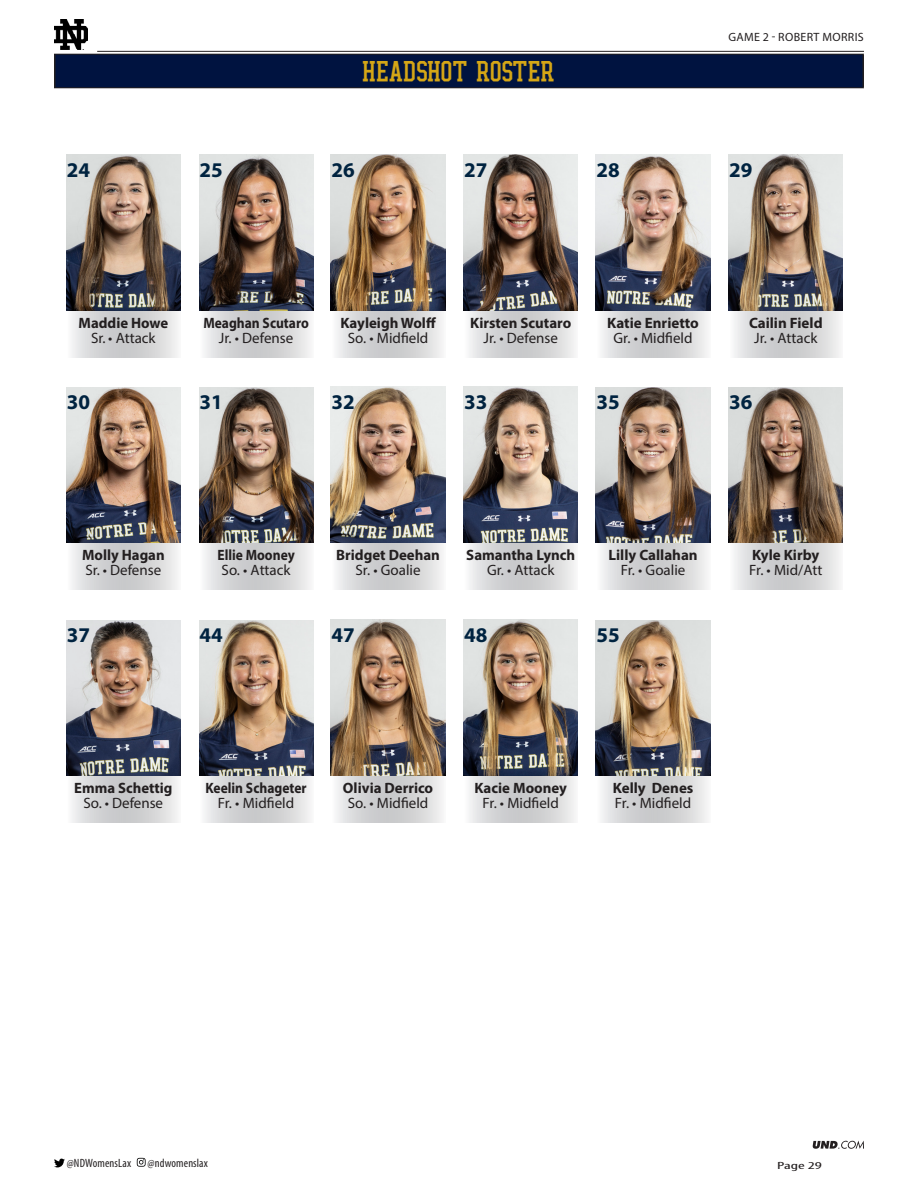
<style>
.page{position:relative;width:918px;height:1188px;background:#fff}
.page>*{position:absolute;margin:0;border:0;box-sizing:border-box;transform-origin:0 0}
.t1{font:27px "Leahy";letter-spacing:-.015em;color:#d5a616}
.t2{font:700 21px "Myriad Pro";color:#002340}
.t3{font:15px "Myriad Pro";color:#231f20}
.t4{font:700 15px "Myriad Pro";color:#231f20}
.t5{font:700 15px "Myriad Pro";color:#231f20;scale:.9 1}
.t6{font:condensed 12px "Myriad Pro";letter-spacing:.01em;color:#231f20}
.t7{font:12px "Myriad Pro";letter-spacing:.03em;color:#231f20}
.t8{font:condensed 10.5px "Myriad Pro";color:#231f20;scale:1.75 1}
</style>
<div class="page">
<svg style="left:54px;top:1159px;width:11px;height:8px"></svg>
<svg style="left:137px;top:1158px;width:9px;height:9px"></svg>
<img style="left:54px;top:20px;width:34px;height:30px">
<hr style="left:97px;top:51px;width:767px;height:1px;background:#231f20">
<svg style="left:812px;top:1141px;width:52px;height:8px"></svg>
<div style="left:55px;top:54px;width:808px;height:34px;background:#001340"></div>
<hr style="left:54px;top:54px;width:2px;height:34px;background:#231f20">
<hr style="left:862px;top:54px;width:2px;height:34px;background:#231f20">
<hr style="left:54px;top:54px;width:810px;height:1px;background:#231f20">
<hr style="left:54px;top:88px;width:810px;height:1px;background:#231f20">
<svg style="left:72px;top:311px;width:106px;height:47px;background:#d7d7d8"></svg>
<svg style="left:199px;top:155px;width:112px;height:203px;background:#d7d7d9"></svg>
<svg style="left:469px;top:311px;width:106px;height:47px;background:#d7d7d8"></svg>
<svg style="left:336px;top:311px;width:107px;height:47px;background:#d7d7d9"></svg>
<svg style="left:601px;top:311px;width:107px;height:47px;background:#d7d7d9"></svg>
<svg style="left:734px;top:311px;width:106px;height:47px;background:#d7d7d8"></svg>
<img style="left:66px;top:155px;width:115px;height:156px">
<img style="left:200px;top:155px;width:113px;height:156px">
<img style="left:331px;top:154px;width:114px;height:157px">
<img style="left:464px;top:154px;width:114px;height:157px">
<img style="left:596px;top:155px;width:114px;height:156px">
<img style="left:729px;top:155px;width:114px;height:156px">
<svg style="left:72px;top:543px;width:106px;height:47px;background:#d7d7d8"></svg>
<svg style="left:199px;top:387px;width:112px;height:203px;background:#d7d7d8"></svg>
<svg style="left:469px;top:543px;width:106px;height:47px;background:#d7d7d8"></svg>
<svg style="left:336px;top:543px;width:107px;height:47px;background:#d7d7d9"></svg>
<svg style="left:601px;top:543px;width:107px;height:47px;background:#d7d7d9"></svg>
<svg style="left:734px;top:543px;width:106px;height:47px;background:#d7d7d8"></svg>
<img style="left:66px;top:387px;width:115px;height:156px">
<img style="left:200px;top:387px;width:113px;height:156px">
<img style="left:331px;top:387px;width:114px;height:156px">
<img style="left:464px;top:387px;width:114px;height:156px">
<img style="left:596px;top:387px;width:114px;height:156px">
<img style="left:729px;top:387px;width:114px;height:156px">
<svg style="left:72px;top:776px;width:106px;height:47px;background:#d7d7d8"></svg>
<svg style="left:199px;top:620px;width:112px;height:203px;background:#d7d8d9"></svg>
<svg style="left:469px;top:776px;width:106px;height:47px;background:#d7d7d8"></svg>
<svg style="left:336px;top:776px;width:107px;height:47px;background:#d7d7d9"></svg>
<svg style="left:601px;top:776px;width:107px;height:47px;background:#d7d7d9"></svg>
<img style="left:66px;top:620px;width:115px;height:156px">
<img style="left:200px;top:620px;width:113px;height:156px">
<img style="left:331px;top:620px;width:114px;height:156px">
<img style="left:464px;top:620px;width:114px;height:156px">
<img style="left:596px;top:620px;width:114px;height:156px">
<p class="t1" style="left:363px;top:57px;width:194px">HEADSHOT ROSTER</p>
<p class="t7" style="left:728px;top:29px;width:137px">GAME 2 - ROBERT MORRIS</p>
<p class="t2" style="left:67px;top:156px;width:25px">24</p>
<p class="t2" style="left:200px;top:156px;width:25px">25</p>
<p class="t2" style="left:332px;top:156px;width:25px">26</p>
<p class="t2" style="left:464px;top:156px;width:25px">27</p>
<p class="t2" style="left:597px;top:156px;width:25px">28</p>
<p class="t2" style="left:729px;top:156px;width:25px">29</p>
<p class="t4" style="left:79px;top:313px;width:91px">Maddie Howe</p>
<p class="t3" style="left:91px;top:329px;width:66px">Sr. • Attack</p>
<p class="t5" style="left:203px;top:313px;width:119px">Meaghan Scutaro</p>
<p class="t3" style="left:219px;top:329px;width:76px">Jr. • Defense</p>
<p class="t4" style="left:340px;top:313px;width:97px">Kayleigh Wolff</p>
<p class="t3" style="left:348px;top:329px;width:82px">So. • Midfield</p>
<p class="t4" style="left:470px;top:313px;width:103px">Kirsten Scutaro</p>
<p class="t3" style="left:484px;top:329px;width:76px">Jr. • Defense</p>
<p class="t4" style="left:607px;top:313px;width:93px">Katie Enrietto</p>
<p class="t3" style="left:614px;top:329px;width:81px">Gr. • Midfield</p>
<p class="t4" style="left:749px;top:313px;width:75px">Cailin Field</p>
<p class="t3" style="left:754px;top:329px;width:65px">Jr. • Attack</p>
<p class="t2" style="left:67px;top:388px;width:25px">30</p>
<p class="t2" style="left:200px;top:388px;width:25px">31</p>
<p class="t2" style="left:332px;top:388px;width:25px">32</p>
<p class="t2" style="left:464px;top:388px;width:25px">33</p>
<p class="t2" style="left:597px;top:388px;width:25px">35</p>
<p class="t2" style="left:729px;top:388px;width:25px">36</p>
<p class="t4" style="left:82px;top:546px;width:84px">Molly Hagan</p>
<p class="t3" style="left:86px;top:561px;width:77px">Sr. • Defense</p>
<p class="t5" style="left:217px;top:546px;width:87px">Ellie Mooney</p>
<p class="t3" style="left:222px;top:561px;width:71px">So. • Attack</p>
<p class="t4" style="left:336px;top:546px;width:105px">Bridget Deehan</p>
<p class="t3" style="left:356px;top:561px;width:66px">Sr. • Goalie</p>
<p class="t4" style="left:466px;top:546px;width:111px">Samantha Lynch</p>
<p class="t3" style="left:487px;top:561px;width:69px">Gr. • Attack</p>
<p class="t4" style="left:608px;top:546px;width:91px">Lilly Callahan</p>
<p class="t3" style="left:621px;top:561px;width:66px">Fr. • Goalie</p>
<p class="t4" style="left:752px;top:546px;width:69px">Kyle Kirby</p>
<p class="t3" style="left:749px;top:561px;width:75px">Fr. • Mid/Att</p>
<p class="t2" style="left:67px;top:621px;width:25px">37</p>
<p class="t2" style="left:200px;top:621px;width:25px">44</p>
<p class="t2" style="left:332px;top:621px;width:25px">47</p>
<p class="t2" style="left:464px;top:621px;width:25px">48</p>
<p class="t2" style="left:597px;top:621px;width:25px">55</p>
<p class="t4" style="left:74px;top:779px;width:100px">Emma Schettig</p>
<p class="t3" style="left:84px;top:794px;width:81px">So. • Defense</p>
<p class="t5" style="left:206px;top:779px;width:114px">Keelin Schageter</p>
<p class="t3" style="left:218px;top:794px;width:78px">Fr. • Midfield</p>
<p class="t4" style="left:343px;top:779px;width:92px">Olivia Derrico</p>
<p class="t3" style="left:348px;top:794px;width:82px">So. • Midfield</p>
<p class="t4" style="left:475px;top:779px;width:94px">Kacie Mooney</p>
<p class="t3" style="left:483px;top:794px;width:78px">Fr. • Midfield</p>
<p class="t4" style="left:613px;top:779px;width:82px">Kelly Denes</p>
<p class="t3" style="left:615px;top:794px;width:78px">Fr. • Midfield</p>
<p class="t6" style="left:67px;top:1155px;width:66px">@NDWomensLax</p>
<p class="t6" style="left:148px;top:1155px;width:62px">@ndwomenslax</p>
<p class="t8" style="left:777px;top:1159px;width:27px">Page 29</p>
</div>
